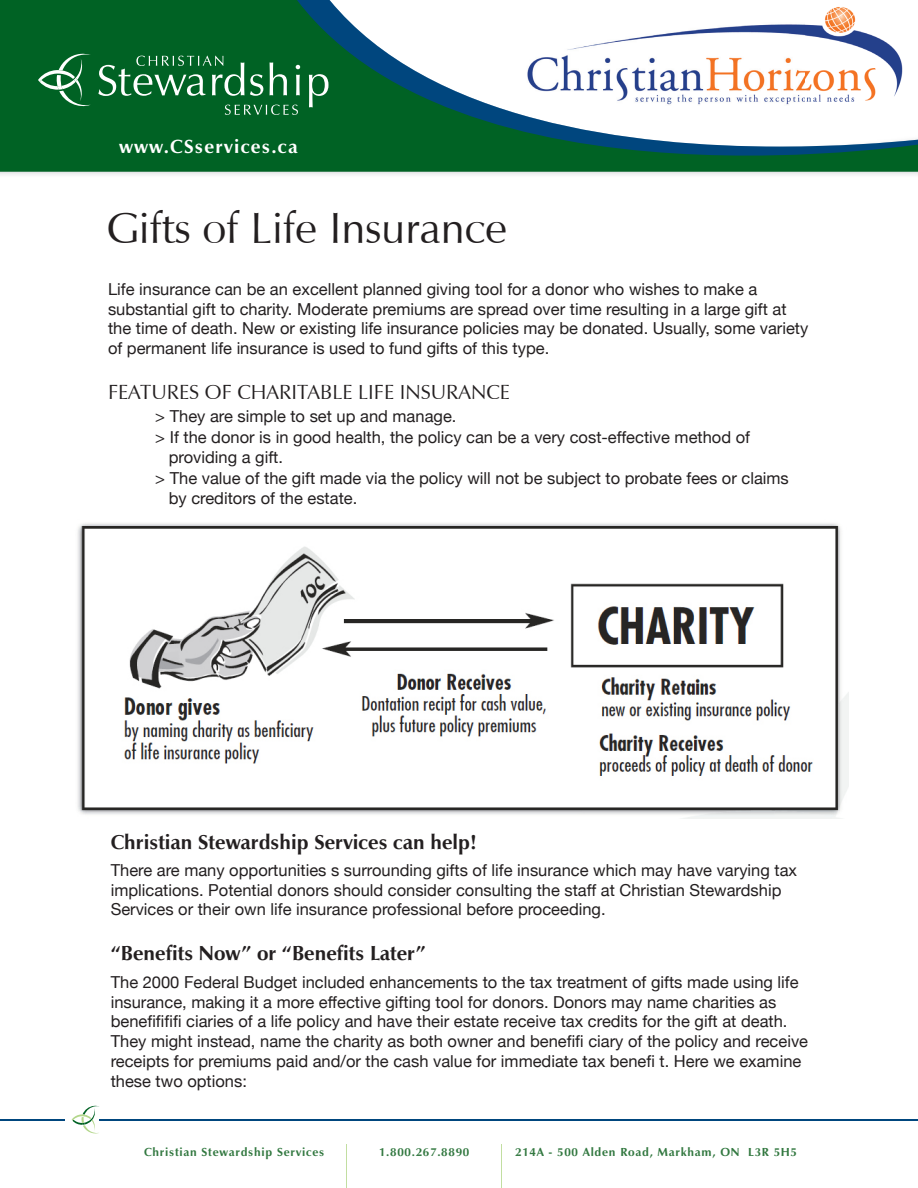
<style>
.page{position:relative;width:918px;height:1188px;background:#fff}
.page>*{position:absolute;margin:0;border:0;box-sizing:border-box;transform-origin:0 0}
.t1{font:45px "Vera Humana 95";color:#231f20}
.t2{font:700 21px "Vera Humana 95";color:#231f20}
.t3{font:21px "Vera Humana 95";color:#231f20}
.t4{font:700 19.65px "Vera Humana 95";letter-spacing:.06em;color:#fff}
.t5{font:16.5px/19.8px "Helvetica Neue";color:#231f20}
.t6{font:700 12.15px "Vera Humana 95";letter-spacing:.06em;color:#327840}
</style>
<div class="page">
<svg style="left:0;top:0;width:918px;height:175px;fill:#006224"></svg>
<svg style="left:72px;top:1106px;width:28px;height:27px"></svg>
<hr style="left:0;top:1119px;width:65px;height:1px;background:#00467e">
<hr style="left:100px;top:1119px;width:818px;height:1px;background:#00467e">
<hr style="left:346px;top:1145px;width:1px;height:43px;background:#c2dea1">
<hr style="left:502px;top:1145px;width:1px;height:43px;background:#c2dea1">
<svg style="left:250px;top:74px;width:13px;height:22px"></svg>
<svg style="left:270px;top:62px;width:17px;height:33px"></svg>
<svg style="left:296px;top:65px;width:4px;height:30px"></svg>
<svg style="left:309px;top:74px;width:20px;height:33px"></svg>
<svg style="left:38px;top:54px;width:53px;height:56px;background:#2b7c48"></svg>
<svg style="left:98px;top:56px;width:146px;height:40px;background:#368353"></svg>
<svg style="left:225px;top:105px;width:73px;height:10px"></svg>
<img style="left:522px;top:0;width:389px;height:114px">
<img style="left:77px;top:523px;width:772px;height:295px">
<p class="t4" style="left:119px;top:135px;width:180px">www.CSservices.ca</p>
<p class="t1" style="left:107px;top:201px;width:402px">Gifts of Life Insurance</p>
<p class="t5" style="left:108px;top:279px;width:702px">Life insurance can be an excellent planned giving tool for a donor who wishes to make a substantial gift to charity. Moderate premiums are spread over time resulting in a large gift at the time of death. New or existing life insurance policies may be donated. Usually, some variety of permanent life insurance is used to fund gifts of this type.</p>
<p class="t3" style="left:108px;top:379px;width:403px">FEATURES OF CHARITABLE LIFE INSURANCE</p>
<p class="t5" style="left:155px;top:406px;width:303px">&gt; They are simple to set up and manage.</p>
<p class="t5" style="left:169px;top:427px;width:583px;text-indent:-14px">&gt; If the donor is in good health, the policy can be a very cost-effective method of providing a gift.</p>
<p class="t5" style="left:169px;top:468px;width:622px;text-indent:-14px">&gt; The value of the gift made via the policy will not be subject to probate fees or claims by creditors of the estate.</p>
<p class="t2" style="left:111px;top:829px;width:368px">Christian Stewardship Services can help!</p>
<p class="t5" style="left:111px;top:860px;width:688px">There are many opportunities s surrounding gifts of life insurance which may have varying tax implications. Potential donors should consider consulting the staff at Christian Stewardship<br>Services or their own life insurance professional before proceeding.</p>
<p class="t2" style="left:111px;top:941px;width:316px">“Benefits Now” or “Benefits Later”</p>
<p class="t5" style="left:111px;top:972px;width:699px">The 2000 Federal Budget included enhancements to the tax treatment of gifts made using life insurance, making it a more effective gifting tool for donors. Donors may name charities as benefifififi ciaries of a life policy and have their estate receive tax credits for the gift at death.<br>They might instead, name the charity as both owner and benefifi ciary of the policy and receive receipts for premiums paid and/or the cash value for immediate tax benefi t. Here we examine these two options:</p>
<p class="t6" style="left:144px;top:1145px;width:182px">Christian Stewardship Services</p>
<p class="t6" style="left:379px;top:1145px;width:92px">1.800.267.8890</p>
<p class="t6" style="left:515px;top:1145px;width:283px">214A - 500 Alden Road, Markham, ON L3R 5H5</p>
</div>
